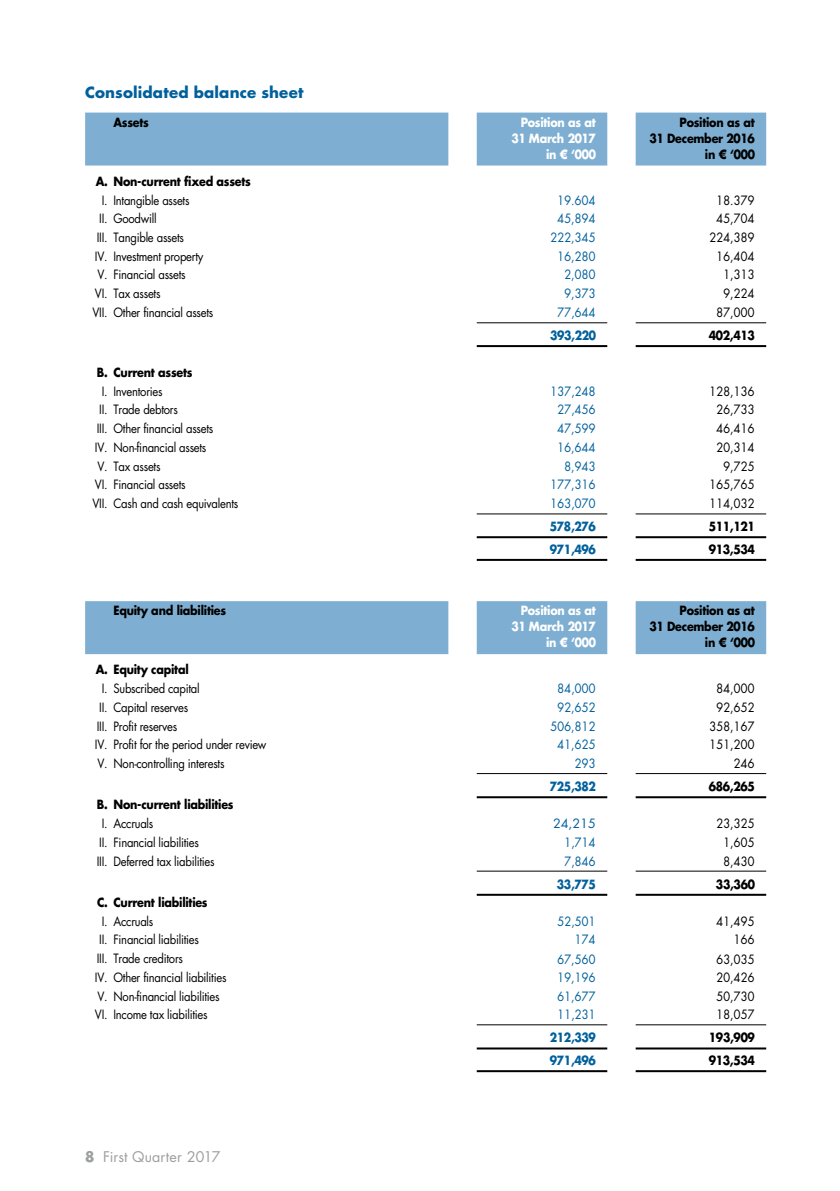
<style>
.page{position:relative;width:840px;height:1191px;background:#fff}
.page>*{position:absolute;margin:0;border:0;box-sizing:border-box;transform-origin:0 0}
.t1{font:700 17px "Fi Futura";letter-spacing:.01em;color:#00609c}
.t2{font:16px "Fi Futura";letter-spacing:.01em;color:#9c9e9f}
.t3{font:14px "Fi Futura";letter-spacing:-.02em;color:#000;scale:.9 1}
.t4{font:700 14px/16px "Fi Futura";letter-spacing:-.02em;color:#000;text-align:right;scale:.9 1}
.t5{font:14px "Fi Futura";letter-spacing:-.02em;color:#00609c;scale:.9 1}
.t6{font:700 14px/16px "Fi Futura";letter-spacing:-.02em;color:#fff;text-align:right;scale:.9 1}
.t7{font:700 14px "Fi Futura";letter-spacing:-.02em;color:#00609c;scale:.9 1}
.t8{font:14px "Fi Futura";letter-spacing:-.02em;color:#00609c}
.s1{font-weight:700}
</style>
<div class="page">
<svg style="left:85px;top:113px;width:680px;height:52px;background:#87b4d5"></svg>
<hr style="left:476px;top:322px;width:131px;height:1px;background:#000">
<hr style="left:635px;top:322px;width:130px;height:1px;background:#000">
<hr style="left:476px;top:345px;width:131px;height:2px;background:#000">
<hr style="left:635px;top:345px;width:130px;height:2px;background:#000">
<hr style="left:476px;top:513px;width:131px;height:1px;background:#000">
<hr style="left:635px;top:513px;width:130px;height:1px;background:#000">
<hr style="left:476px;top:536px;width:131px;height:2px;background:#000">
<hr style="left:635px;top:536px;width:130px;height:2px;background:#000">
<hr style="left:476px;top:559px;width:131px;height:2px;background:#000">
<hr style="left:635px;top:559px;width:130px;height:2px;background:#000">
<svg style="left:85px;top:601px;width:680px;height:53px;background:#89b5d5"></svg>
<hr style="left:476px;top:773px;width:131px;height:1px;background:#000">
<hr style="left:635px;top:773px;width:130px;height:1px;background:#000">
<hr style="left:476px;top:796px;width:131px;height:2px;background:#000">
<hr style="left:635px;top:796px;width:130px;height:2px;background:#000">
<hr style="left:476px;top:870px;width:131px;height:1px;background:#000">
<hr style="left:635px;top:870px;width:130px;height:1px;background:#000">
<hr style="left:476px;top:893px;width:131px;height:2px;background:#000">
<hr style="left:635px;top:893px;width:130px;height:2px;background:#000">
<hr style="left:476px;top:1024px;width:131px;height:1px;background:#000">
<hr style="left:635px;top:1024px;width:130px;height:1px;background:#000">
<hr style="left:476px;top:1047px;width:131px;height:2px;background:#000">
<hr style="left:635px;top:1047px;width:130px;height:2px;background:#000">
<hr style="left:476px;top:1070px;width:131px;height:2px;background:#000">
<hr style="left:635px;top:1070px;width:130px;height:2px;background:#000">
<p class="t1" style="left:85px;top:82px;width:220px">Consolidated balance sheet</p>
<p class="t4" style="left:113px;top:114px;width:41px">Assets</p>
<p class="t6" style="left:511px;top:114px;width:95px">Position as at<br>31 March 2017 in ¤ ‘000</p>
<p class="t4" style="left:649px;top:114px;width:118px">Position as at<br>31 December 2016 in ¤ ‘000</p>
<p class="t4" style="left:96px;top:173px;width:174px">A. Non-current fixed assets</p>
<p class="t3" style="left:102px;top:191px;width:99px">I. Intangible assets</p>
<p class="t5" style="left:556px;top:191px;width:45px">19.604</p>
<p class="t3" style="left:715px;top:191px;width:45px">18.379</p>
<p class="t3" style="left:99px;top:210px;width:65px">II. Goodwill</p>
<p class="t5" style="left:557px;top:210px;width:44px">45,894</p>
<p class="t3" style="left:715px;top:210px;width:44px">45,704</p>
<p class="t3" style="left:97px;top:229px;width:98px">III. Tangible assets</p>
<p class="t5" style="left:550px;top:229px;width:52px">222,345</p>
<p class="t3" style="left:708px;top:229px;width:52px">224,389</p>
<p class="t3" style="left:95px;top:247px;width:122px">IV. Investment property</p>
<p class="t5" style="left:557px;top:247px;width:44px">16,280</p>
<p class="t3" style="left:715px;top:247px;width:44px">16,404</p>
<p class="t3" style="left:97px;top:266px;width:100px">V. Financial assets</p>
<p class="t5" style="left:564px;top:266px;width:37px">2,080</p>
<p class="t3" style="left:722px;top:266px;width:37px">1,313</p>
<p class="t3" style="left:95px;top:285px;width:74px">VI. Tax assets</p>
<p class="t5" style="left:564px;top:285px;width:37px">9,373</p>
<p class="t3" style="left:722px;top:285px;width:37px">9,224</p>
<p class="t3" style="left:92px;top:304px;width:136px">VII. Other financial assets</p>
<p class="t5" style="left:557px;top:304px;width:44px">77,644</p>
<p class="t3" style="left:715px;top:304px;width:44px">87,000</p>
<p class="t7" style="left:549px;top:327px;width:52px">393,220</p>
<p class="t4" style="left:708px;top:327px;width:52px">402,413</p>
<p class="t4" style="left:97px;top:364px;width:108px">B. Current assets</p>
<p class="t3" style="left:102px;top:382px;width:69px">I. Inventories</p>
<p class="t5" style="left:550px;top:382px;width:52px">137,248</p>
<p class="t3" style="left:708px;top:382px;width:52px">128,136</p>
<p class="t3" style="left:99px;top:401px;width:89px">II. Trade debtors</p>
<p class="t5" style="left:557px;top:401px;width:44px">27,456</p>
<p class="t3" style="left:715px;top:401px;width:44px">26,733</p>
<p class="t3" style="left:97px;top:420px;width:131px">III. Other financial assets</p>
<p class="t5" style="left:557px;top:420px;width:44px">47,599</p>
<p class="t3" style="left:715px;top:420px;width:44px">46,416</p>
<p class="t3" style="left:95px;top:439px;width:125px">IV. Non-financial assets</p>
<p class="t5" style="left:557px;top:439px;width:44px">16,644</p>
<p class="t3" style="left:715px;top:439px;width:44px">20,314</p>
<p class="t3" style="left:97px;top:457px;width:72px">V. Tax assets</p>
<p class="t5" style="left:564px;top:457px;width:37px">8,943</p>
<p class="t3" style="left:722px;top:457px;width:37px">9,725</p>
<p class="t3" style="left:95px;top:476px;width:102px">VI. Financial assets</p>
<p class="t5" style="left:550px;top:476px;width:52px">177,316</p>
<p class="t3" style="left:708px;top:476px;width:52px">165,765</p>
<p class="t3" style="left:92px;top:495px;width:163px">VII. Cash and cash equivalents</p>
<p class="t5" style="left:550px;top:495px;width:52px">163,070</p>
<p class="t3" style="left:708px;top:495px;width:52px">114,032</p>
<p class="t7" style="left:549px;top:518px;width:53px">578,276</p>
<p class="t4" style="left:708px;top:518px;width:53px">511,121</p>
<p class="t7" style="left:549px;top:540px;width:53px">971,496</p>
<p class="t4" style="left:708px;top:541px;width:53px">913,534</p>
<p class="t4" style="left:113px;top:602px;width:127px">Equity and liabilities</p>
<p class="t6" style="left:511px;top:602px;width:95px">Position as at<br>31 March 2017 in ¤ ‘000</p>
<p class="t4" style="left:649px;top:602px;width:118px">Position as at<br>31 December 2016 in ¤ ‘000</p>
<p class="t4" style="left:96px;top:661px;width:105px">A. Equity capital</p>
<p class="t3" style="left:102px;top:680px;width:110px">I. Subscribed capital</p>
<p class="t5" style="left:557px;top:680px;width:44px">84,000</p>
<p class="t3" style="left:715px;top:680px;width:44px">84,000</p>
<p class="t3" style="left:99px;top:698px;width:100px">II. Capital reserves</p>
<p class="t5" style="left:557px;top:698px;width:44px">92,652</p>
<p class="t3" style="left:715px;top:698px;width:44px">92,652</p>
<p class="t3" style="left:97px;top:717px;width:91px">III. Profit reserves</p>
<p class="t5" style="left:550px;top:717px;width:52px">506,812</p>
<p class="t3" style="left:708px;top:717px;width:52px">358,167</p>
<p class="t3" style="left:95px;top:736px;width:192px">IV. Profit for the period under review</p>
<p class="t5" style="left:557px;top:736px;width:44px">41,625</p>
<p class="t3" style="left:708px;top:736px;width:52px">151,200</p>
<p class="t3" style="left:97px;top:755px;width:143px">V. Non-controlling interests</p>
<p class="t5" style="left:574px;top:755px;width:25px">293</p>
<p class="t3" style="left:733px;top:755px;width:25px">246</p>
<p class="t7" style="left:549px;top:778px;width:53px">725,382</p>
<p class="t4" style="left:708px;top:778px;width:53px">686,265</p>
<p class="t4" style="left:97px;top:796px;width:153px">B. Non-current liabilities</p>
<p class="t3" style="left:102px;top:815px;width:59px">I. Accruals</p>
<p class="t8" style="left:552px;top:815px;width:44px">24,215</p>
<p class="t3" style="left:715px;top:815px;width:44px">23,325</p>
<p class="t3" style="left:99px;top:833px;width:112px">II. Financial liabilities</p>
<p class="t5" style="left:564px;top:833px;width:37px">1,714</p>
<p class="t3" style="left:722px;top:833px;width:37px">1,605</p>
<p class="t3" style="left:97px;top:852px;width:132px">III. Deferred tax liabilities</p>
<p class="t5" style="left:564px;top:852px;width:37px">7,846</p>
<p class="t3" style="left:722px;top:852px;width:37px">8,430</p>
<p class="t7" style="left:556px;top:875px;width:45px">33,775</p>
<p class="t4" style="left:715px;top:875px;width:45px">33,360</p>
<p class="t4" style="left:97px;top:893px;width:124px">C. Current liabilities</p>
<p class="t3" style="left:102px;top:912px;width:59px">I. Accruals</p>
<p class="t5" style="left:557px;top:912px;width:44px">52,501</p>
<p class="t3" style="left:715px;top:912px;width:44px">41,495</p>
<p class="t3" style="left:99px;top:931px;width:112px">II. Financial liabilities</p>
<p class="t5" style="left:574px;top:931px;width:25px">174</p>
<p class="t3" style="left:733px;top:931px;width:25px">166</p>
<p class="t3" style="left:97px;top:950px;width:97px">III. Trade creditors</p>
<p class="t5" style="left:557px;top:950px;width:44px">67,560</p>
<p class="t3" style="left:715px;top:950px;width:44px">63,035</p>
<p class="t3" style="left:95px;top:968px;width:148px">IV. Other financial liabilities</p>
<p class="t5" style="left:557px;top:968px;width:44px">19,196</p>
<p class="t3" style="left:715px;top:968px;width:44px">20,426</p>
<p class="t3" style="left:97px;top:987px;width:137px">V. Non-financial liabilities</p>
<p class="t5" style="left:557px;top:987px;width:44px">61,677</p>
<p class="t3" style="left:715px;top:987px;width:44px">50,730</p>
<p class="t3" style="left:95px;top:1006px;width:127px">VI. Income tax liabilities</p>
<p class="t5" style="left:557px;top:1006px;width:44px">11,231</p>
<p class="t3" style="left:715px;top:1006px;width:44px">18,057</p>
<p class="t7" style="left:549px;top:1029px;width:53px">212,339</p>
<p class="t4" style="left:708px;top:1029px;width:52px">193,909</p>
<p class="t7" style="left:549px;top:1051px;width:53px">971,496</p>
<p class="t4" style="left:708px;top:1052px;width:53px">913,534</p>
<p class="t2" style="left:85px;top:1147px;width:137px"><span class="s1">8</span> First Quarter 2017</p>
</div>
